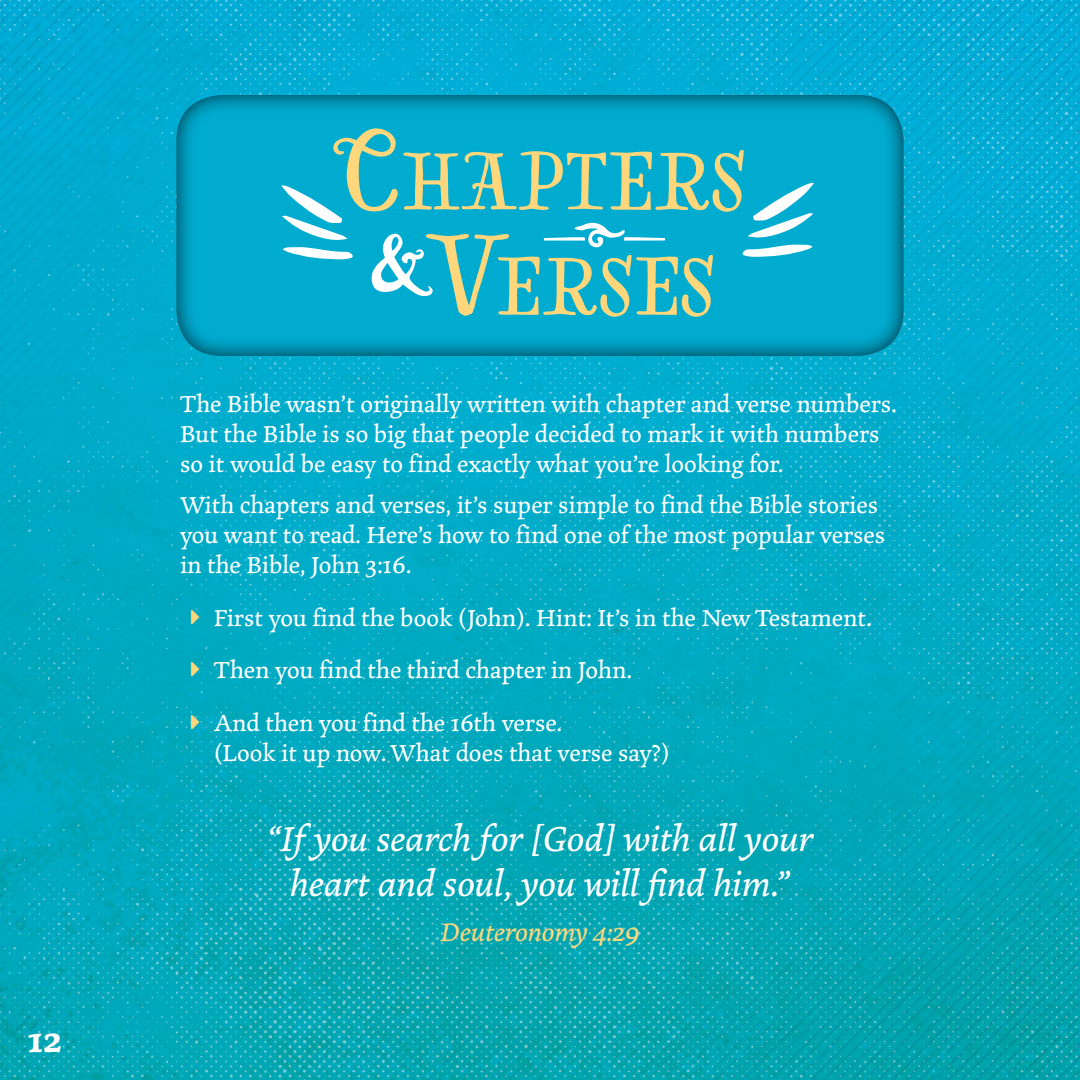
<style>
.page{position:relative;width:1080px;height:1080px;background:#fff}
.page>*{position:absolute;margin:0;border:0;box-sizing:border-box;transform-origin:0 0}
.t1{font:119px/105px "HMS Gilbert Display";color:#fed77d}
.t2{font:italic 37.5px/45px "Marco";color:#fff;text-align:center}
.t3{font:700 37.5px "Marco";color:#fff}
.t4{font:italic 27.5px "Marco";color:#fed77d}
.t5{font:25px/30px "Marco";color:#fff}
.s1{font-size:170px}
</style>
<div class="page">
<img style="left:0;top:0;width:1080px;height:1080px">
<div style="left:175px;top:93px;width:730px;height:265px;background:#231f20;opacity:.9"></div>
<svg style="left:544px;top:221px;width:121px;height:28px;background:#31bbd9"></svg>
<svg style="left:742px;top:183px;width:72px;height:74px"></svg>
<svg style="left:281px;top:185px;width:73px;height:74px"></svg>
<svg style="left:191px;top:610px;width:8px;height:14px"></svg>
<svg style="left:191px;top:662px;width:8px;height:14px"></svg>
<svg style="left:191px;top:715px;width:8px;height:14px"></svg>
<h2 class="t3" style="left:28px;top:1016px;width:35px">12</h2>
<h1 class="t1" style="left:333px;top:133px;width:415px"><span class="s1">c</span>hapters <sup>ƒ</sup><span class="s1">V</span>erses</h1>
<p class="t5" style="left:180px;top:390px;width:718px">The Bible wasn’t originally written with chapter and verse numbers.<br>But the Bible is so big that people decided to mark it with numbers so it would be easy to find exactly what you’re looking for.</p>
<p class="t5" style="left:180px;top:491px;width:707px">With chapters and verses, it’s super simple to find the Bible stories you want to read. Here’s how to find one of the most popular verses in the Bible, John 3:16.</p>
<p class="t5" style="left:214px;top:593px;width:659px;line-height:52.5px">First you find the book (John). Hint: It’s in the New Testament.<br>Then you find the third chapter in John.<br>And then you find the 16th verse.</p>
<p class="t5" style="left:214px;top:739px;width:458px">(Look it up now. What does that verse say?)</p>
<h2 class="t2" style="left:266px;top:816px;width:549px">“If you search for [God] with all your heart and soul, you will find him.”</h2>
<p class="t4" style="left:441px;top:911px;width:200px">Deuteronomy 4:29</p>
</div>
